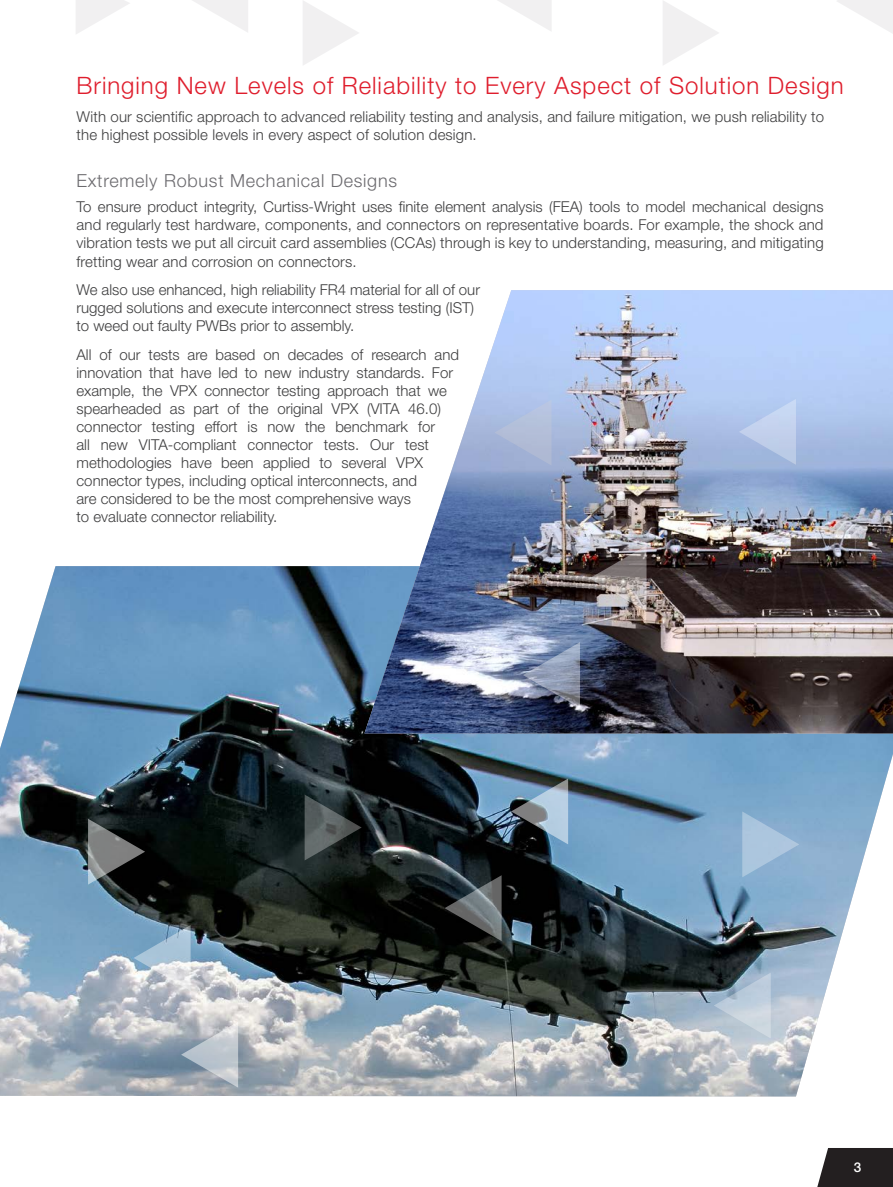
<style>
.page{position:relative;width:893px;height:1187px;background:#fff}
.page>*{position:absolute;margin:0;border:0;box-sizing:border-box;transform-origin:0 0}
.Text_-_Heading_2{font:300 24px "Helvetica Neue LT Std";letter-spacing:.04em;color:#df1e2d}
.Grey_Heading_3{font:300 18px "Helvetica Neue LT Std";letter-spacing:.04em;color:#6c6b6f}
.Body_Text{font:300 15px/18px "Helvetica Neue LT Std";color:#3e3e3f}
.t1{font:500 13.5px "Helvetica Neue LT Std";color:#fff}
</style>
<div class="page">
<svg style="left:817px;top:1148px;width:76px;height:38px"></svg>
<svg style="left:498px;top:0;width:53px;height:31px"></svg>
<svg style="left:837px;top:0;width:56px;height:34px"></svg>
<svg style="left:76px;top:0;width:54px;height:34px"></svg>
<svg style="left:192px;top:0;width:56px;height:32px"></svg>
<svg style="left:303px;top:1px;width:56px;height:64px"></svg>
<svg style="left:663px;top:1px;width:56px;height:64px"></svg>
<img style="left:0;top:566px;width:893px;height:530px">
<img style="left:364px;top:290px;width:529px;height:443px">
<svg style="left:88px;top:818px;width:57px;height:66px"></svg>
<svg style="left:134px;top:924px;width:57px;height:66px"></svg>
<svg style="left:739px;top:399px;width:57px;height:66px"></svg>
<svg style="left:742px;top:811px;width:57px;height:66px"></svg>
<svg style="left:714px;top:972px;width:57px;height:66px"></svg>
<svg style="left:589px;top:545px;width:57px;height:66px"></svg>
<img style="left:511px;top:778px;width:57px;height:66px">
<svg style="left:181px;top:1021px;width:57px;height:66px"></svg>
<svg style="left:523px;top:642px;width:57px;height:66px"></svg>
<svg style="left:445px;top:875px;width:57px;height:66px"></svg>
<svg style="left:305px;top:794px;width:57px;height:66px"></svg>
<svg style="left:494px;top:399px;width:57px;height:66px"></svg>
<p class="Text_-_Heading_2" style="left:77px;top:70px;width:769px">Bringing New Levels of Reliability to Every Aspect of Solution Design</p>
<p class="Body_Text" style="left:77px;top:107px;width:749px">With our scientific approach to advanced reliability testing and analysis, and failure mitigation, we push reliability to the highest possible levels in every aspect of solution design.</p>
<p class="Grey_Heading_3" style="left:77px;top:170px;width:322px">Extremely Robust Mechanical Designs</p>
<p class="Body_Text" style="left:77px;top:198px;width:749px;text-align:justify">To ensure product integrity, Curtiss-Wright uses finite element analysis (FEA) tools to model mechanical designs and regularly test hardware, components, and connectors on representative boards. For example, the shock and vibration tests we put all circuit card assemblies (CCAs) through is key to understanding, measuring, and mitigating fretting wear and corrosion on connectors.</p>
<p class="Body_Text" style="left:77px;top:281px;width:405px">We also use enhanced, high reliability FR4 material for all of our rugged solutions and execute interconnect stress testing (IST) to weed out faulty PWBs prior to assembly.</p>
<p class="Body_Text" style="left:77px;top:345px;width:384px">All of our tests are based on decades of research and innovation that have led to new industry standards. For example, the VPX connector testing approach that we spearheaded as part of the original VPX (VITA 46.0) connector testing effort is now the benchmark for<br>all new VITA-compliant connector tests. Our test methodologies have been applied to several VPX connector types, including optical interconnects, and<br>are considered to be the most comprehensive ways<br>to evaluate connector reliability.</p>
<p class="t1" style="left:854px;top:1159px;width:9px">3</p>
</div>
